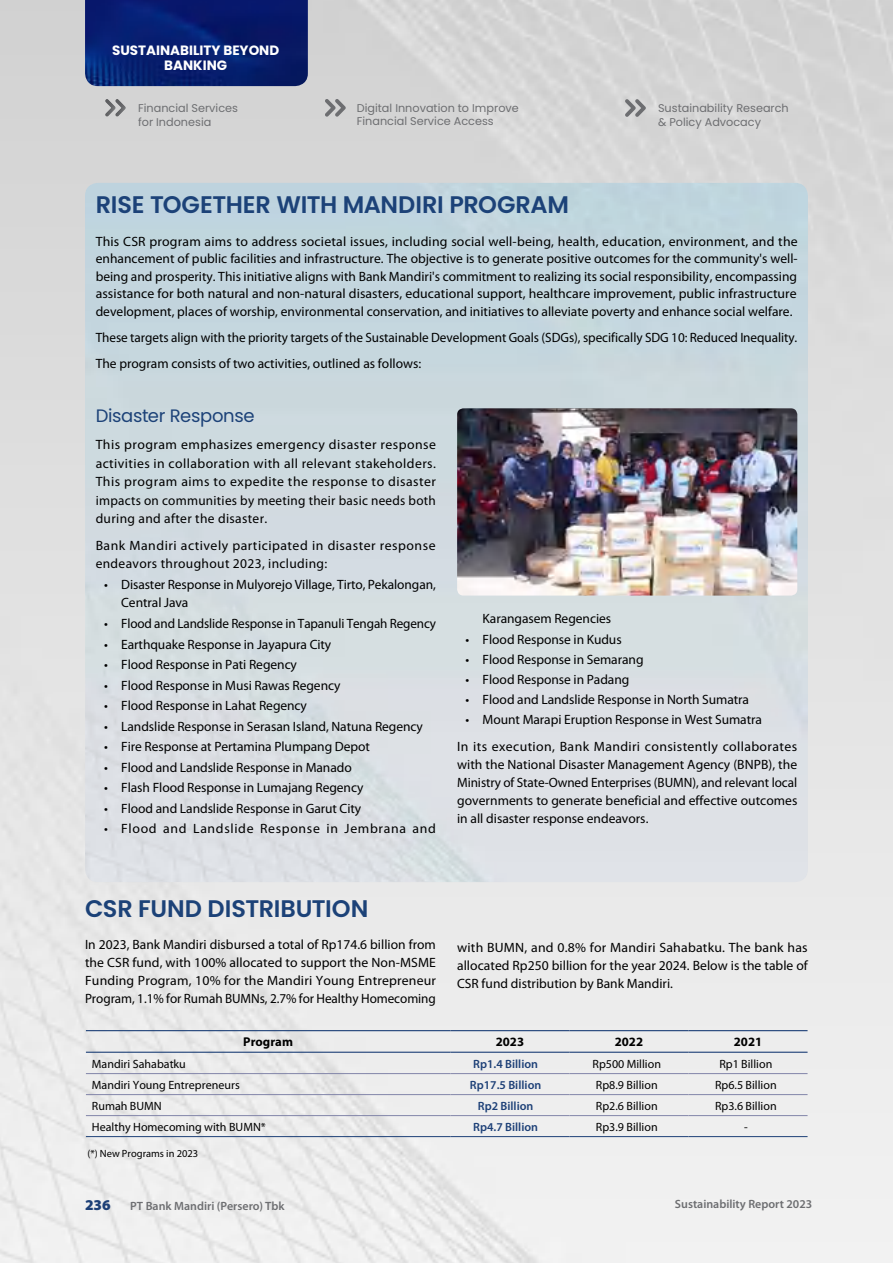
<style>
.page{position:relative;width:893px;height:1263px;background:#fff}
.page>*{position:absolute;margin:0;border:0;box-sizing:border-box;transform-origin:0 0}
.t1{font:600 24px "Poppins";letter-spacing:-.01em;color:#1c4278}
.t2{font:18px "Poppins";letter-spacing:-.02em;color:#1c4278}
.t3{font:900 15px "Myriad Pro";color:#1d4077}
.t4{font:13.5px/18px "Myriad Pro";letter-spacing:-.005em;color:#000;text-align:justify}
.t5{font:13.5px/18.5px "Myriad Pro";letter-spacing:.035em;color:#000}
.t6{font:13.5px "Myriad Pro";letter-spacing:.05em;color:#000}
.t7{font:700 13.5px/15px "Poppins";color:#fff;text-align:center}
.t8{font:700 12.75px "Myriad Pro";color:#000}
.t9{font:12px "Myriad Pro";color:#000}
.t10{font:600 12px "Myriad Pro";color:#6d6e71}
.t11{font:600 12px "Myriad Pro";color:#1d4077}
.t12{font:11.25px/13.5px "Poppins";color:#6d6e71}
.t13{font:10.5px "Myriad Pro";color:#000}
</style>
<div class="page">
<img style="left:457px;top:408px;width:340px;height:188px">
<hr style="left:86px;top:1030px;width:364px;height:1px;background:#1d4077">
<hr style="left:450px;top:1030px;width:119px;height:1px;background:#1d4077">
<hr style="left:569px;top:1030px;width:119px;height:1px;background:#1d4077">
<hr style="left:688px;top:1030px;width:119px;height:1px;background:#1d4077">
<hr style="left:86px;top:1052px;width:364px;height:1px;background:#1d4077">
<hr style="left:450px;top:1052px;width:119px;height:1px;background:#1d4077">
<hr style="left:569px;top:1052px;width:119px;height:1px;background:#1d4077">
<hr style="left:688px;top:1052px;width:119px;height:1px;background:#1d4077">
<hr style="left:86px;top:1073px;width:364px;height:1px;background:#8285a9">
<hr style="left:450px;top:1073px;width:119px;height:1px;background:#8285a9">
<hr style="left:569px;top:1073px;width:119px;height:1px;background:#8285a9">
<hr style="left:688px;top:1073px;width:119px;height:1px;background:#8285a9">
<hr style="left:86px;top:1094px;width:364px;height:1px;background:#8285a9">
<hr style="left:450px;top:1094px;width:119px;height:1px;background:#8285a9">
<hr style="left:569px;top:1094px;width:119px;height:1px;background:#8285a9">
<hr style="left:688px;top:1094px;width:119px;height:1px;background:#8285a9">
<hr style="left:86px;top:1115px;width:364px;height:1px;background:#8285a9">
<hr style="left:450px;top:1115px;width:119px;height:1px;background:#8285a9">
<hr style="left:569px;top:1115px;width:119px;height:1px;background:#8285a9">
<hr style="left:688px;top:1115px;width:119px;height:1px;background:#8285a9">
<hr style="left:86px;top:1136px;width:364px;height:1px;background:#1d4077">
<hr style="left:450px;top:1136px;width:119px;height:1px;background:#1d4077">
<hr style="left:569px;top:1136px;width:119px;height:1px;background:#1d4077">
<hr style="left:688px;top:1136px;width:119px;height:1px;background:#1d4077">
<div style="left:113px;top:98px;width:13px;height:21px;background:#d4d4d4"></div>
<svg style="left:117px;top:99px;width:9px;height:18px"></svg>
<div style="left:104px;top:98px;width:13px;height:21px;background:#000;opacity:.33"></div>
<svg style="left:325px;top:99px;width:21px;height:18px"></svg>
<svg style="left:625px;top:99px;width:21px;height:18px"></svg>
<img style="left:85px;top:0;width:223px;height:86px">
<p class="t7" style="left:112px;top:43px;width:169px">SUSTAINABILITY BEYOND<br>BANKING</p>
<p class="t12" style="left:138px;top:102px;width:101px">Financial Services for Indonesia</p>
<p class="t12" style="left:357px;top:101px;width:164px">Digital Innovation to Improve<br>Financial Service Access</p>
<p class="t12" style="left:658px;top:102px;width:132px">Sustainability Research &amp; Policy Advocacy</p>
<h1 class="t1" style="left:96px;top:191px;width:475px">RISE TOGETHER WITH MANDIRI PROGRAM</h1>
<p class="t4" style="left:96px;top:232px;width:704px;line-height:17.5px">This CSR program aims to address societal issues, including social well-being, health, education, environment, and the enhancement of public facilities and infrastructure. The objective is to generate positive outcomes for the community's well&shy;being and prosperity. This initiative aligns with Bank Mandiri's commitment to realizing its social responsibility, encompassing assistance for both natural and non-natural disasters, educational support, healthcare improvement, public infrastructure development, places of worship, environmental conservation, and initiatives to alleviate poverty and enhance social welfare.</p>
<p class="t4" style="left:96px;top:324px;width:703px;line-height:26.1px">These targets align with the priority targets of the Sustainable Development Goals (SDGs), specifically SDG 10: Reduced Inequality.<br>The program consists of two activities, outlined as follows:</p>
<h2 class="t2" style="left:96px;top:406px;width:160px">Disaster Response</h2>
<p class="t4" style="left:96px;top:436px;width:342px;line-height:18.5px">This program emphasizes emergency disaster response activities in collaboration with all relevant stakeholders.<br>This program aims to expedite the response to disaster impacts on communities by meeting their basic needs both during and after the disaster.</p>
<p class="t5" style="left:96px;top:536px;width:341px">Bank Mandiri actively participated in disaster response endeavors throughout 2023, including:</p>
<p class="t4" style="left:121px;top:575px;width:316px;line-height:18.5px;text-indent:-17px">• Disaster Response in Mulyorejo Village, Tirto, Pekalongan,<br>Central Java</p>
<p class="t4" style="left:104px;top:615px;width:333px">• Flood and Landslide Response in Tapanuli Tengah Regency</p>
<p class="t4" style="left:104px;top:635px;width:229px">• Earthquake Response in Jayapura City</p>
<p class="t4" style="left:104px;top:656px;width:194px">• Flood Response in Pati Regency</p>
<p class="t4" style="left:104px;top:676px;width:238px">• Flood Response in Musi Rawas Regency</p>
<p class="t4" style="left:104px;top:697px;width:204px">• Flood Response in Lahat Regency</p>
<p class="t4" style="left:104px;top:717px;width:320px">• Landslide Response in Serasan Island, Natuna Regency</p>
<p class="t4" style="left:104px;top:738px;width:267px">• Fire Response at Pertamina Plumpang Depot</p>
<p class="t4" style="left:104px;top:758px;width:249px">• Flood and Landslide Response in Manado</p>
<p class="t4" style="left:104px;top:779px;width:261px">• Flash Flood Response in Lumajang Regency</p>
<p class="t4" style="left:104px;top:800px;width:259px">• Flood and Landslide Response in Garut City</p>
<p class="t6" style="left:104px;top:821px;width:333px">• Flood and Landslide Response in Jembrana and</p>
<p class="t4" style="left:483px;top:610px;width:130px">Karangasem Regencies</p>
<p class="t4" style="left:466px;top:630px;width:158px">• Flood Response in Kudus</p>
<p class="t4" style="left:466px;top:650px;width:179px">• Flood Response in Semarang</p>
<p class="t4" style="left:466px;top:670px;width:165px">• Flood Response in Padang</p>
<p class="t4" style="left:466px;top:691px;width:285px">• Flood and Landslide Response in North Sumatra</p>
<p class="t4" style="left:457px;top:706px;width:341px;line-height:26.5px;text-indent:9px">• Mount Marapi Eruption Response in West Sumatra<br>In its execution, Bank Mandiri consistently collaborates</p>
<p class="t4" style="left:457px;top:755px;width:342px">with the National Disaster Management Agency (BN PB), the Ministry of State-Owned Enterprises (BU MN), and relevant local governments to generate beneficial and effective outcomes in all disaster response endeavors.</p>
<h1 class="t1" style="left:85px;top:894px;width:285px">CSR FUND DISTRIBUTION</h1>
<p class="t4" style="left:85px;top:936px;width:353px">In 2023, Bank Mandiri disbursed a total of Rp174.6 billion from the CSR fund, with 100% allocated to support the Non-MSME Funding Program, 10% for the Mandiri Young Entrepreneur Program, 1.1% for Rumah BUMNs, 2.7% for Healthy Homecoming</p>
<p class="t4" style="left:457px;top:938px;width:352px">with BU MN, and 0.8% for Mandiri Sahabatku. The bank has allocated Rp250 billion for the year 2024. Below is the table of CSR fund distribution by Bank Mandiri.</p>
<p class="t8" style="left:243px;top:1035px;width:51px">Program</p>
<p class="t8" style="left:496px;top:1035px;width:30px">2023</p>
<p class="t8" style="left:615px;top:1035px;width:30px">2022</p>
<p class="t8" style="left:734px;top:1035px;width:30px">2021</p>
<p class="t9" style="left:92px;top:1057px;width:95px">Mandiri Sahabatku</p>
<p class="t11" style="left:473px;top:1057px;width:66px">Rp1.4 Billion</p>
<p class="t9" style="left:593px;top:1057px;width:70px">Rp500 Million</p>
<p class="t9" style="left:719px;top:1057px;width:55px">Rp1 Billion</p>
<p class="t9" style="left:92px;top:1078px;width:149px">Mandiri Young Entrepreneurs</p>
<p class="t11" style="left:470px;top:1078px;width:73px">Rp17.5 Billion</p>
<p class="t9" style="left:596px;top:1078px;width:63px">Rp8.9 Billion</p>
<p class="t9" style="left:715px;top:1078px;width:63px">Rp6.5 Billion</p>
<p class="t9" style="left:92px;top:1099px;width:70px">Rumah BUMN</p>
<p class="t11" style="left:478px;top:1099px;width:57px">Rp2 Billion</p>
<p class="t9" style="left:596px;top:1099px;width:63px">Rp2.6 Billion</p>
<p class="t9" style="left:715px;top:1099px;width:63px">Rp3.6 Billion</p>
<p class="t9" style="left:92px;top:1120px;width:175px">Healthy Homecoming with BUMN*</p>
<p class="t11" style="left:473px;top:1120px;width:66px">Rp4.7 Billion</p>
<p class="t9" style="left:596px;top:1120px;width:63px">Rp3.9 Billion</p>
<p class="t9" style="left:744px;top:1120px;width:5px">-</p>
<p class="t13" style="left:87px;top:1147px;width:112px">(*) New Programs in 2023</p>
<p class="t3" style="left:85px;top:1197px;width:27px">236</p>
<p class="t10" style="left:130px;top:1200px;width:156px">PT Bank Mandiri (Persero) Tbk</p>
<p class="t10" style="left:675px;top:1197px;width:139px">Sustainability Report 2023</p>
</div>
